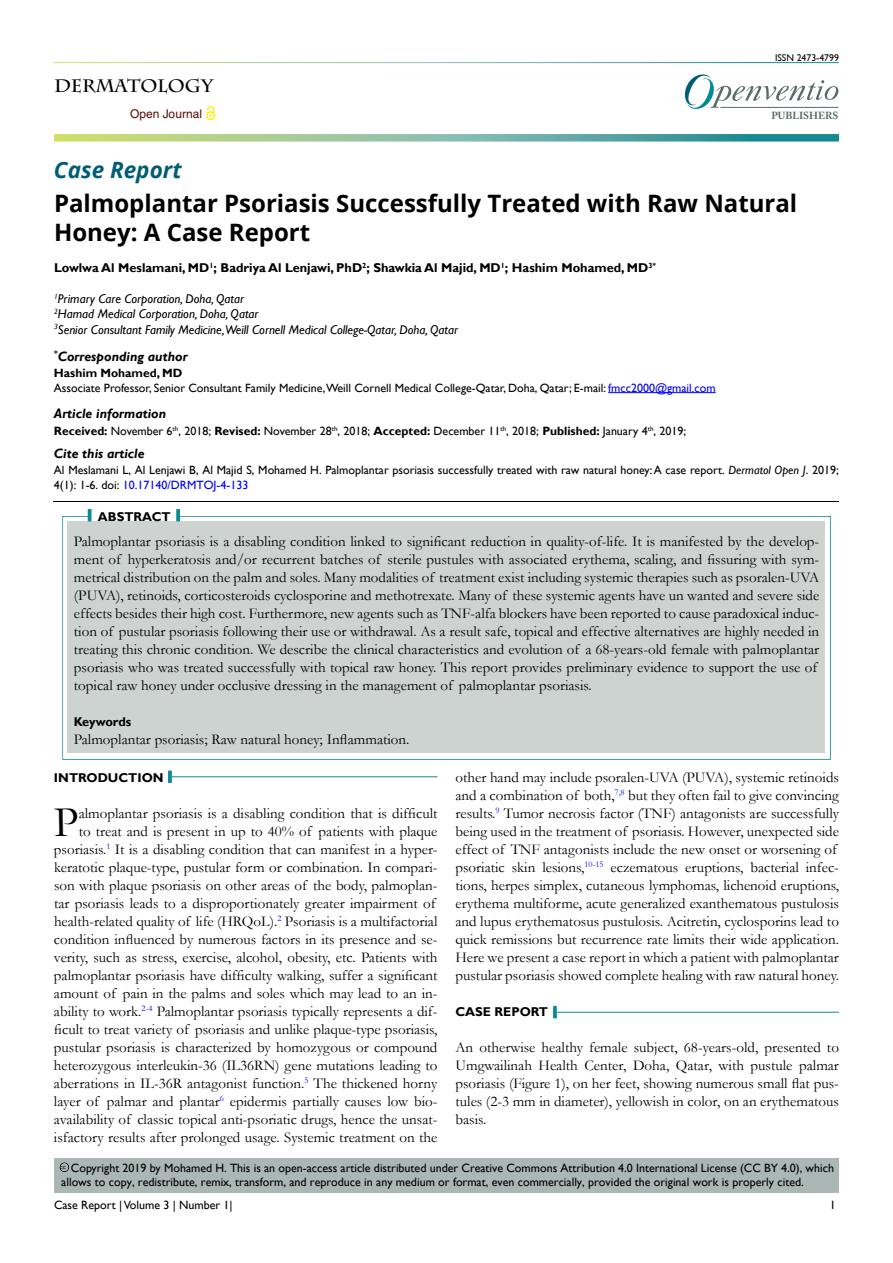
<style>
.page{position:relative;width:893px;height:1263px;background:#fff}
.page>*{position:absolute;margin:0;border:0;box-sizing:border-box;transform-origin:0 0}
.t1{font:43.8px "Garamond";color:#000}
.t2{font:700 24px/28.8px "Open Sans";color:#000}
.t3{font:italic 700 22.5px "Open Sans";color:#015d76}
.t4{font:700 18px "Charlemagne Std";color:#000}
.t5{font:15px/18px "Garamond";color:#000}
.t6{font:italic 700 13.5px "Gill Sans";color:#000101}
.t7{font:italic 700 13.5px "Gill Sans";color:#000}
.t8{font:italic 12.75px/15.3px "Gill Sans";color:#000101}
.t9{font:700 12.75px "Gill Sans";color:#000101}
.t10{font:700 12.75px "Gill Sans";color:#000}
.t11{font:12px/14.4px "Gill Sans";color:#000}
.t12{font:12px/14.4px "Gill Sans";color:#000101}
.t13{font:12px "Helvetica LT Std";color:#580b05}
.t14{font:700 10.2px "Adobe Caslon Pro";color:#566d65}
.t15{font:9.75px "Gill Sans";color:#0a0000}
.t16{font:5.7px "Arial";color:#000}
.s1{font-weight:700}
.s2{color:#0000fa}
.s3{color:#000}
.s4{color:#000101}
.s5{font-style:italic}
</style>
<div class="page">
<svg style="left:206px;top:111px;width:9px;height:9px"></svg>
<svg style="left:207px;top:106px;width:7px;height:13px"></svg>
<svg style="left:54px;top:134px;width:785px;height:8px;background:#83bb9d"></svg>
<svg style="left:685px;top:74px;width:153px;height:35px"></svg>
<hr style="left:720px;top:107px;width:118px;height:1px;background:#566d65">
<div style="left:54px;top:1158px;width:785px;height:34px;background:#aab7b5"></div>
<hr style="left:608px;top:392px;width:108px;height:1px;background:#0000fa">
<div style="left:41px;top:490px;width:810px;height:14px;background:#f9f2f3;opacity:.75"></div>
<div style="left:47px;top:1149px;width:37px;height:24px;background:#f9f2f3;opacity:.75"></div>
<div style="left:50px;top:505px;width:794px;height:255px;background:#f9f2f3;opacity:.75"></div>
<div style="left:67px;top:522px;width:758px;height:231px;background:#cdd3d1"></div>
<svg style="left:176px;top:509px;width:4px;height:12px"></svg>
<svg style="left:88px;top:509px;width:3px;height:12px"></svg>
<hr style="left:172px;top:776px;width:265px;height:1px;background:#0a8b93">
<svg style="left:168px;top:771px;width:4px;height:12px"></svg>
<hr style="left:557px;top:1012px;width:282px;height:1px;background:#0a8b93">
<svg style="left:553px;top:1006px;width:4px;height:12px"></svg>
<p class="t4" style="left:54px;top:75px;width:160px">DERMATOLOGY</p>
<p class="t13" style="left:130px;top:107px;width:74px">Open Journal</p>
<h3 class="t3" style="left:54px;top:154px;width:129px">Case Report</h3>
<p class="t15" style="left:775px;top:52px;width:65px">ISSN 2473-4799</p>
<p class="t14" style="left:771px;top:109px;width:69px">PUBLISHERS</p>
<h2 class="t2" style="left:54px;top:188px;width:745px">Palmoplantar Psoriasis Successfully Treated with Raw Natural<br>Honey: A Case Report</h2>
<p class="t9" style="left:54px;top:260px;width:603px">Lowlwa Al Meslamani, MD<sup>1</sup>; Badriya Al Lenjawi, PhD<sup>2</sup>; Shawkia Al Majid, MD<sup>1</sup>; Hashim Mohamed, MD<sup>3*</sup></p>
<p class="t8" style="left:54px;top:291px;width:406px"><sup>1</sup>Primary Care Corporation, Doha, Qatar<br><sup>2</sup>Hamad Medical Corporation, Doha, Qatar<br><sup>3</sup>Senior Consultant Family Medicine,Weill Cornell Medical College-Qatar, Doha, Qatar</p>
<p class="t6" style="left:54px;top:349px;width:135px"><sup>*</sup>Corresponding author</p>
<p class="t12" style="left:54px;top:366px;width:663px"><span class="s1">Hashim Mohamed, MD<br></span>Associate Professor, Senior Consultant Family Medicine,Weill Cornell Medical College-Qatar, Doha, Qatar; E-mail: <span class="s2">fmcc2000@gmail.com</span></p>
<p class="t6" style="left:54px;top:406px;width:114px">Article information</p>
<p class="t12" style="left:54px;top:424px;width:634px"><span class="s1">Received:</span> November 6<sup>th</sup>, 2018; <span class="s1">Revised:</span> November 28<sup>th</sup>, 2018<span class="s3">;</span> <span class="s1">Accepted:</span> December 11<sup>th</sup>, 2018<span class="s3">;</span> <span class="s1">Published:</span> January 4<sup>th</sup>, 2019<span class="s3">;</span></p>
<p class="t7" style="left:54px;top:445px;width:92px">Cite this article</p>
<p class="t11" style="left:54px;top:462px;width:786px;line-height:15px"><span class="s4">Al Meslamani</span> L, Al Lenjawi B, Al Majid S, Mohamed H. Palmoplantar psoriasis successfully treated with raw natural honey: A case report. <span class="s5">Dermatol Open J</span>. 2019;<br>4(1): 1-6. doi: <span class="s2">10.17140/DRMTOJ-4-133</span></p>
<p class="t10" style="left:98px;top:509px;width:74px">ABSTRACT</p>
<p class="t5" style="left:74px;top:532px;width:747px">Palmoplantar psoriasis is a disabling condition linked to significant reduction in quality-of-life. It is manifested by the develop&shy;ment of hyperkeratosis and/or recurrent batches of sterile pustules with associated erythema, scaling, and fissuring with sym&shy;metrical distribution on the palm and soles. Many modalities of treatment exist including systemic therapies such as psoralen-UVA (PUVA), retinoids, corticosteroids cyclosporine and methotrexate. Many of these systemic agents have un wanted and severe side effects besides their high cost. Furthermore, new agents such as TNF-alfa blockers have been reported to cause paradoxical induc&shy;tion of pustular psoriasis following their use or withdrawal. As a result safe, topical and effective alternatives are highly needed in treating this chronic condition. We describe the clinical characteristics and evolution of a 68-years-old female with palmoplantar psoriasis who was treated successfully with topical raw honey. This report provides preliminary evidence to support the use of topical raw honey under occlusive dressing in the management of palmoplantar psoriasis.</p>
<p class="t10" style="left:74px;top:714px;width:59px">Keywords</p>
<p class="t5" style="left:74px;top:730px;width:337px">Palmoplantar psoriasis; Raw natural honey; Inflammation.</p>
<p class="t10" style="left:54px;top:770px;width:111px">INTRODUCTION</p>
<h1 class="t1" style="left:54px;top:793px;width:26px">P</h1>
<p class="t5" style="left:54px;top:804px;width:385px;text-align:right">almoplantar psoriasis is a disabling condition that is difficult<br>to treat and is present in up to 40% of patients with plaque psoriasis.<sup>1</sup> It is a disabling condition that can manifest in a hyper&shy;keratotic plaque-type, pustular form or combination. In compari&shy;son with plaque psoriasis on other areas of the body, palmoplan&shy;tar psoriasis leads to a disproportionately greater impairment of health-related quality of life (HRQoL).<sup>2</sup> Psoriasis is a multifactorial condition influenced by numerous factors in its presence and se&shy;verity, such as stress, exercise, alcohol, obesity, etc. Patients with palmoplantar psoriasis have difficulty walking, suffer a significant amount of pain in the palms and soles which may lead to an in&shy;ability to work.<sup>2-4</sup> Palmoplantar psoriasis typically represents a dif&shy;ficult to treat variety of psoriasis and unlike plaque-type psoriasis, pustular psoriasis is characterized by homozygous or compound heterozygous interleukin-36 (IL36RN) gene mutations leading to aberrations in IL-36R antagonist function.<sup>5</sup> The thickened horny layer of palmar and plantar<sup>6</sup> epidermis partially causes low bio&shy;availability of classic topical anti-psoriatic drugs, hence the unsat&shy;isfactory results after prolonged usage. Systemic treatment on the</p>
<p class="t5" style="left:455px;top:768px;width:385px">other hand may include psoralen-UVA (PUVA), systemic retinoids and a combination of both,<sup>7,8</sup> but they often fail to give convincing results.<sup>9</sup> Tumor necrosis factor (TNF) antagonists are successfully being used in the treatment of psoriasis. However, unexpected side effect of TNF antagonists include the new onset or worsening of psoriatic skin lesions,<sup>10-15</sup> eczematous eruptions, bacterial infec&shy;tions, herpes simplex, cutaneous lymphomas, lichenoid eruptions, erythema multiforme, acute generalized exanthematous pustulosis and lupus erythematosus pustulosis. Acitretin, cyclosporins lead to quick remissions but recurrence rate limits their wide application.<br>Here we present a case report in which a patient with palmoplantar pustular psoriasis showed complete healing with raw natural honey.</p>
<p class="t10" style="left:455px;top:1004px;width:94px">CASE REPORT</p>
<p class="t5" style="left:455px;top:1038px;width:385px;text-align:justify">An otherwise healthy female subject, 68-years-old, presented to Umgwailinah Health Center, Doha, Qatar, with pustule palmar psoriasis (Figure 1), on her feet, showing numerous small flat pus&shy;tules (2-3 mm in diameter), yellowish in color, on an erythematous basis.</p>
<p class="t11" style="left:61px;top:1160px;width:774px;text-indent:10px">Copyright 2019 by <span class="s4">Mohamed H</span>. This is an open-access article distributed under Creative Commons Attribution 4.0 International License (CC BY 4.0), which allows to copy, redistribute, remix, transform, and reproduce in any medium or format, even commercially, provided the original work is properly cited.</p>
<p class="t16" style="left:60px;top:1163px;width:7px">cc</p>
<p class="t11" style="left:54px;top:1198px;width:180px">Case report | Volume 3 | Number 1|</p>
<p class="t11" style="left:830px;top:1198px;width:7px">1</p>
</div>
